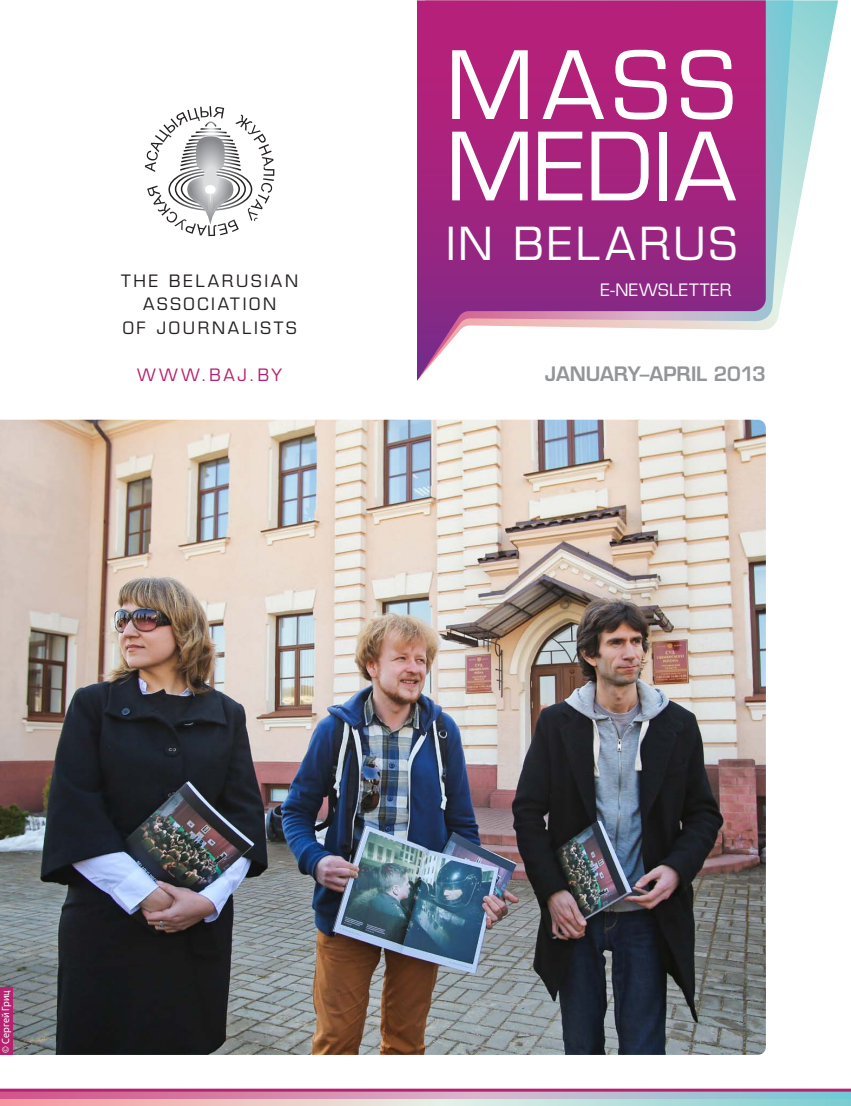
<style>
.page{position:relative;width:851px;height:1106px;background:#fff}
.page>*{position:absolute;margin:0;border:0;box-sizing:border-box;transform-origin:0 0}
.t1{font:99px/81.3px "Eurofont C";color:#fff}
.t2{font:48px "Eurofont C";color:#fff}
.t3{font:21px "Eurofont Medium C";letter-spacing:-.015em;color:#939598}
.t4{font:18px/23.2px "Eurofont C";letter-spacing:.15em;color:#231f20;text-align:center}
.t5{font:18px "Eurofont C";color:#fff}
.t6{font:18px "Eurofont C";color:#b62270}
.t7{font:10.5px "Myriad Pro";color:#fff;scale:.96 1}
</style>
<div class="page">
<svg style="left:793px;top:0;width:45px;height:237px"></svg>
<svg style="left:765px;top:0;width:28px;height:330px;background:#a6ccd7"></svg>
<svg style="left:417px;top:0;width:348px;height:381px;background:#b24591"></svg>
<img style="left:0;top:420px;width:765px;height:634px">
<svg style="left:168px;top:108px;width:106px;height:116px"></svg>
<div style="left:0;top:987px;width:13px;height:67px;background:#b62270"></div>
<svg style="left:0;top:1098px;width:850px;height:8px;background:#cecaca"></svg>
<svg style="left:0;top:1091px;width:850px;height:7px;background:#c092b3"></svg>
<hr style="left:0;top:1088px;width:850px;height:3px;background:#b62270">
<h1 class="t1" style="left:445px;top:43px;width:246px">MASS<br>MEDIA</h1>
<h2 class="t2" style="left:445px;top:215px;width:134px">IN BELARUS</h2>
<p class="t4" style="left:121px;top:269px;width:178px">THE BELARUSIAN<br>ASSOCIAT ION<br>OF JOURNALIST S</p>
<p class="t5" style="left:600px;top:279px;width:121px">E-NEWSLETTER</p>
<p class="t6" style="left:137px;top:364px;width:22px">WWW</p>
<p class="t6" style="left:201px;top:364px;width:82px">.BAJ .BY</p>
<p class="t3" style="left:545px;top:361px;width:222px">JANUARY–APRIL 2013</p>
<p class="t7" style="left:-1px;top:1052px;width:67px;rotate:-90deg">© Сергей Гриц</p>
</div>
